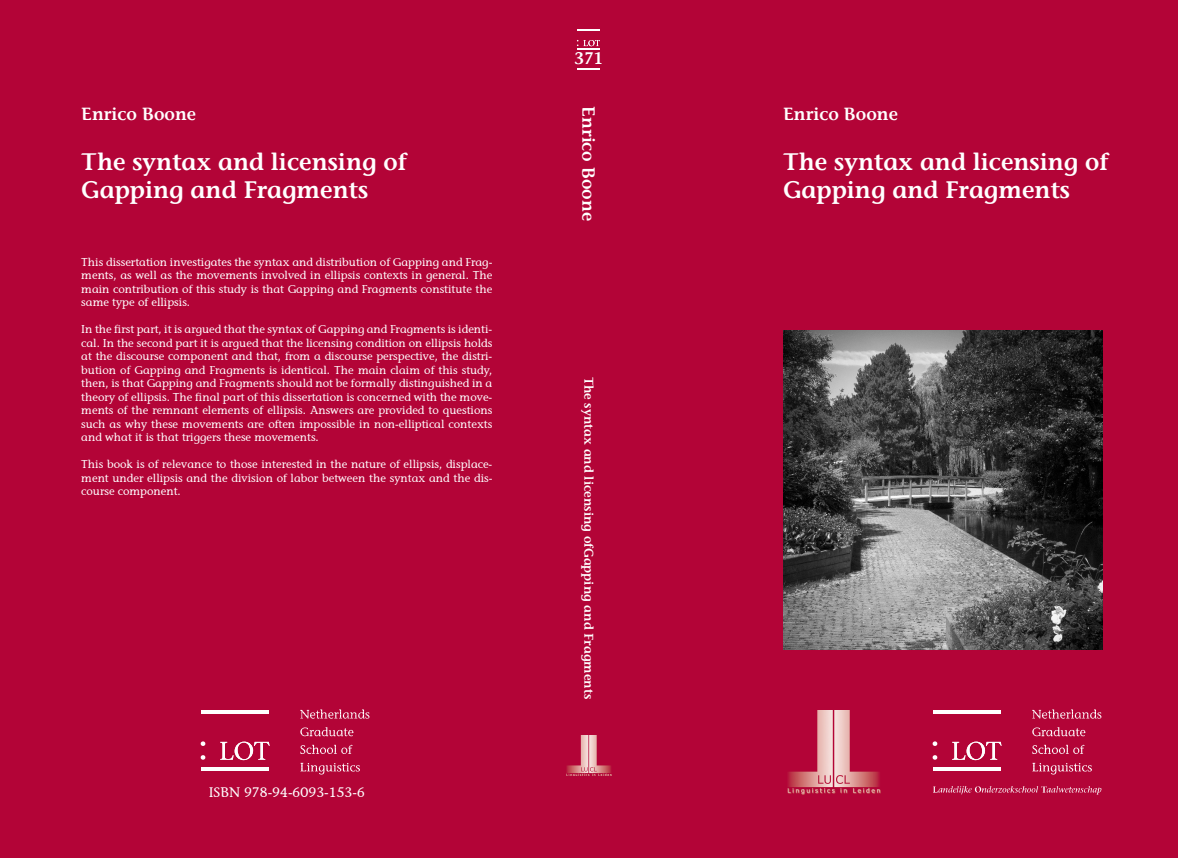
<style>
.page{position:relative;width:1178px;height:858px;background:#fff}
.page>*{position:absolute;margin:0;border:0;box-sizing:border-box;transform-origin:0 0}
.t1{font:600 23.75px/28.5px "ITC Stone Informal";color:#fff}
.t2{font:600 17.5px "ITC Stone Informal";color:#fff}
.t3{font:600 16.62px "ITC Stone Informal";color:#fff}
.t4{font:600 16.62px "Stone Informal";color:#fff;scale:.95 1}
.t5{font:13.75px "ITC Stone Informal";color:#fff}
.t6{font:600 12.5px "ITC Stone Informal";color:#fff}
.t7{font:11.25px/13.5px "ITC Stone Informal";color:#fff;text-align:justify}
</style>
<div class="page">
<div style="left:0;top:0;width:1178px;height:857px;background:#b30437"></div>
<hr style="left:577px;top:29px;width:23px;height:2px;background:#fff">
<svg style="left:577px;top:40px;width:23px;height:10px"></svg>
<svg style="left:577px;top:68px;width:23px;height:1px"></svg>
<svg style="left:566px;top:766px;width:46px;height:10px"></svg>
<img style="left:567px;top:735px;width:45px;height:40px">
<svg style="left:300px;top:762px;width:60px;height:12px"></svg>
<svg style="left:300px;top:744px;width:53px;height:9px"></svg>
<svg style="left:300px;top:727px;width:53px;height:9px"></svg>
<svg style="left:300px;top:709px;width:69px;height:9px"></svg>
<svg style="left:220px;top:741px;width:49px;height:18px"></svg>
<svg style="left:201px;top:741px;width:4px;height:18px"></svg>
<svg style="left:201px;top:710px;width:68px;height:3px"></svg>
<hr style="left:201px;top:767px;width:68px;height:3px;background:#fff">
<img style="left:783px;top:330px;width:319px;height:319px">
<img style="left:787px;top:710px;width:93px;height:83px">
<svg style="left:1032px;top:762px;width:60px;height:12px"></svg>
<svg style="left:1032px;top:744px;width:52px;height:9px"></svg>
<svg style="left:1032px;top:727px;width:53px;height:9px"></svg>
<svg style="left:1032px;top:709px;width:69px;height:9px"></svg>
<svg style="left:952px;top:741px;width:49px;height:18px"></svg>
<svg style="left:932px;top:741px;width:5px;height:18px"></svg>
<svg style="left:933px;top:710px;width:67px;height:3px"></svg>
<hr style="left:933px;top:767px;width:67px;height:3px;background:#fff">
<svg style="left:933px;top:786px;width:168px;height:8px"></svg>
<h2 class="t2" style="left:81px;top:103px;width:116px">Enrico Boone</h2>
<h1 class="t1" style="left:81px;top:147px;width:327px">The syntax and licensing of<br>Gapping and Fragments</h1>
<p class="t7" style="left:81px;top:255px;width:413px">This dissertation investigates the syntax and distribution of Gapping and Frag&shy;ments, as well as the movements involved in ellipsis contexts in general. The main contribution of this study is that Gapping and Fragments constitute the same type of ellipsis.</p>
<p class="t7" style="left:81px;top:322px;width:413px">In the first part, it is argued that the syntax of Gapping and Fragments is identi&shy;cal. In the second part it is argued that the licensing condition on ellipsis holds at the discourse component and that, from a discourse perspective, the distri&shy;bution of Gapping and Fragments is identical. The main claim of this study, then, is that Gapping and Fragments should not be formally distinguished in a theory of ellipsis. The final part of this dissertation is concerned with the move&shy;ments of the remnant elements of ellipsis. Answers are provided to questions such as why these movements are often impossible in non-elliptical contexts and what it is that triggers these movements.</p>
<p class="t7" style="left:81px;top:457px;width:413px">This book is of relevance to those interested in the nature of ellipsis, displace&shy;ment under ellipsis and the division of labor between the syntax and the dis&shy;course component.</p>
<p class="t5" style="left:209px;top:784px;width:158px">ISBN 978-94-6093-153-6</p>
<h3 class="t3" style="left:574px;top:48px;width:30px">371</h3>
<h3 class="t4" style="left:575px;top:49px;width:30px">220</h3>
<h2 class="t2" style="left:599px;top:106px;width:116px;rotate:90deg">Enrico Boone</h2>
<p class="t6" style="left:596px;top:376px;width:324px;rotate:90deg">The syntax and licensing ofGapping and Fragments</p>
<h2 class="t2" style="left:783px;top:103px;width:116px">Enrico Boone</h2>
<h1 class="t1" style="left:783px;top:147px;width:327px">The syntax and licensing of<br>Gapping and Fragments</h1>
</div>
